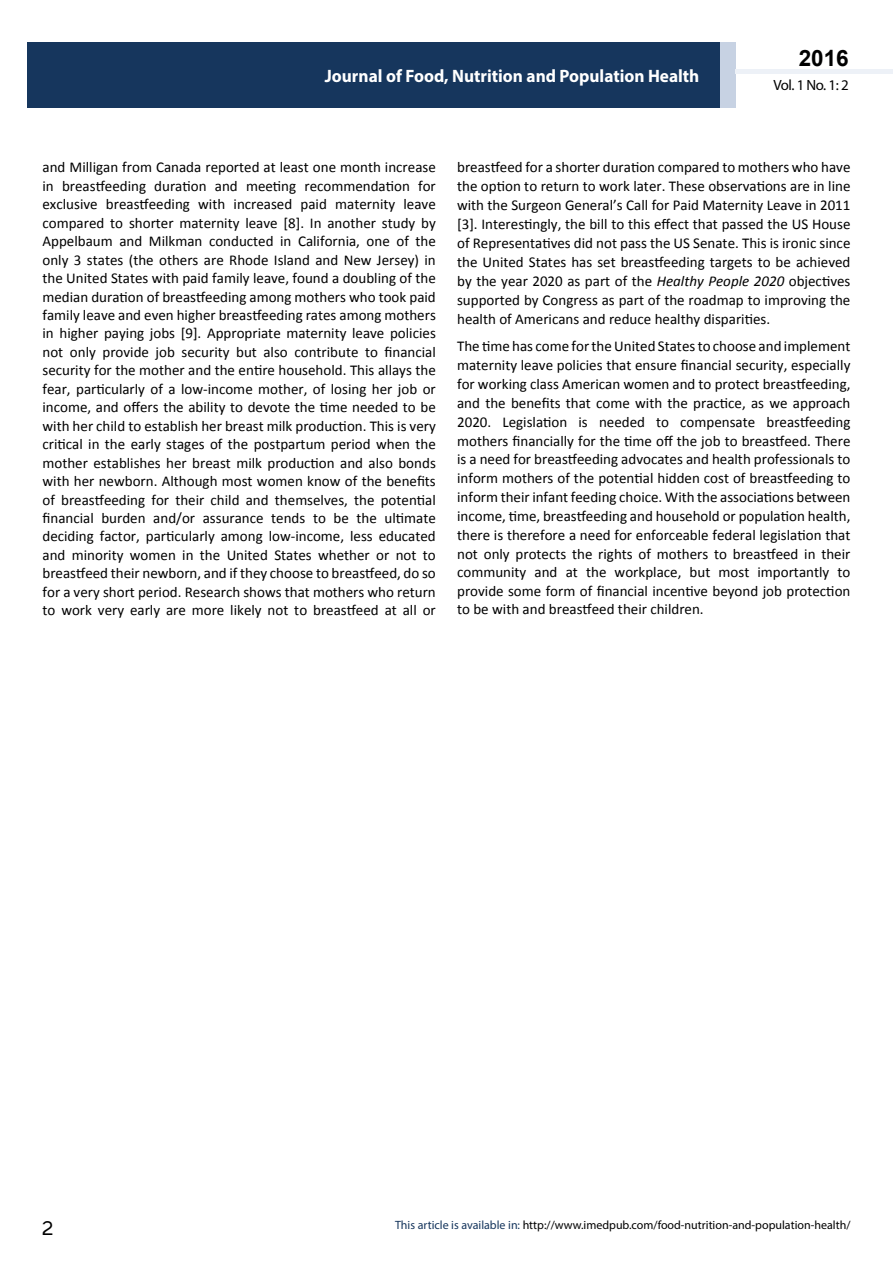
<style>
.page{position:relative;width:893px;height:1263px;background:#fff}
.page>*{position:absolute;margin:0;border:0;box-sizing:border-box;transform-origin:0 0}
.t1{font:25.5px "Tunga";color:#000}
.t2{font:700 22.5px "Arial";color:#000}
.t3{font:700 18px "Myriad Pro";color:#fff;scale:.96 1}
.t4{font:15px/18.5px "Calibri";color:#000;text-align:justify}
.t5{font:14.85px "Myriad Pro";color:#000}
.t6{font:12px "Myriad Pro";color:#000}
.s1{font-style:italic}
.s2{color:#16365d}
</style>
<div class="page">
<div style="left:27px;top:42px;width:694px;height:66px;background:#16365d"></div>
<div style="left:720px;top:42px;width:16px;height:66px;background:#c7d2e3"></div>
<div style="left:736px;top:69px;width:157px;height:5px;background:#edf1f7"></div>
<p class="t3" style="left:325px;top:64px;width:392px">Journal of Food, Nutrition and Population Health</p>
<h2 class="t2" style="left:799px;top:43px;width:52px">2016</h2>
<p class="t5" style="left:773px;top:76px;width:77px">Vol. 1 No. 1: 2</p>
<p class="t4" style="left:43px;top:158px;width:395px">and Milligan from Canada reported at least one month increase in breastfeeding duration and meeting recommendation for exclusive breastfeeding with increased paid maternity leave compared to shorter maternity leave [8]. In another study by Appelbaum and Milkman conducted in California, one of the only 3 states (the others are Rhode Island and New Jersey) in the United States with paid family leave, found a doubling of the median duration of breastfeeding among mothers who took paid family leave and even higher breastfeeding rates among mothers in higher paying jobs [9]. Appropriate maternity leave policies not only provide job security but also contribute to financial security for the mother and the entire household. This allays the fear, particularly of a low-income mother, of losing her job or income, and offers the ability to devote the time needed to be with her child to establish her breast milk production. This is very critical in the early stages of the postpartum period when the mother establishes her breast milk production and also bonds with her newborn. Although most women know of the benefits of breastfeeding for their child and themselves, the potential financial burden and/or assurance tends to be the ultimate deciding factor, particularly among low-income, less educated and minority women in the United States whether or not to breastfeed their newborn, and if they choose to breastfeed, do so for a very short period. Research shows that mothers who return to work very early are more likely not to breastfeed at all or</p>
<p class="t4" style="left:457px;top:158px;width:395px;line-height:18.9px">breastfeed for a shorter duration compared to mothers who have the option to return to work later. These observations are in line with the Surgeon General’s Call for Paid Maternity Leave in 2011 [3]. Interestingly, the bill to this effect that passed the US House of Representatives did not pass the US Senate. This is ironic since the United States has set breastfeeding targets to be achieved by the year 2020 as part of the <span class="s1">Healthy People 2020</span> objectives supported by Congress as part of the roadmap to improving the health of Americans and reduce healthy disparities.</p>
<p class="t4" style="left:457px;top:337px;width:395px">The time has come for the United States to choose and implement maternity leave policies that ensure financial security, especially for working class American women and to protect breastfeeding, and the benefits that come with the practice, as we approach 2020. Legislation is needed to compensate breastfeeding mothers financially for the time off the job to breastfeed. There is a need for breastfeeding advocates and health professionals to inform mothers of the potential hidden cost of breastfeeding to inform their infant feeding choice. With the associations between income, time, breastfeeding and household or population health, there is therefore a need for enforceable federal legislation that not only protects the rights of mothers to breastfeed in their community and at the workplace, but most importantly to provide some form of financial incentive beyond job protection to be with and breastfeed their children.</p>
<h1 class="t1" style="left:42px;top:1211px;width:13px">2</h1>
<p class="t6" style="left:395px;top:1218px;width:457px"><span class="s2">This article is available in:</span> http://www.imedpub.com/food-nutrition-and-population-health/</p>
</div>
